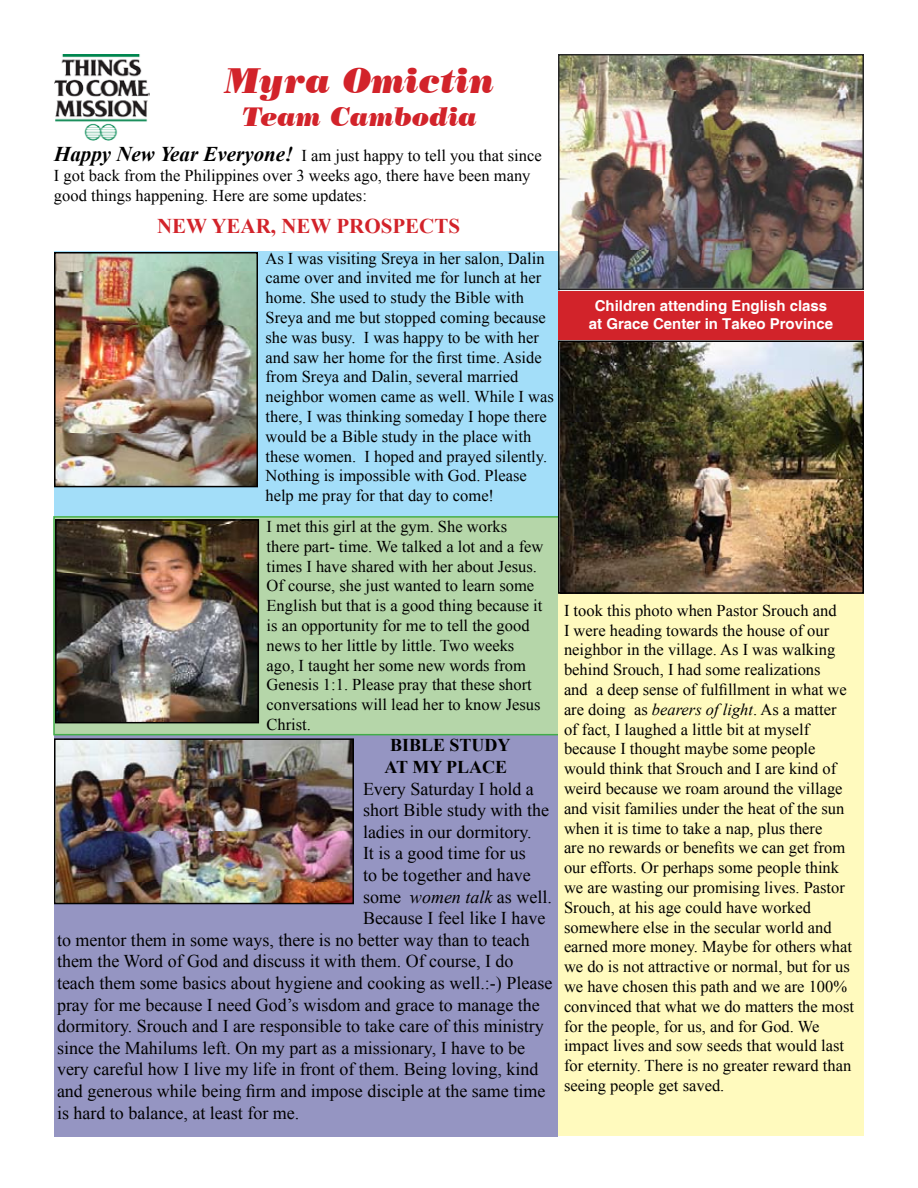
<style>
.page{position:relative;width:918px;height:1188px;background:#fff}
.page>*{position:absolute;margin:0;border:0;box-sizing:border-box;transform-origin:0 0}
.t1{font:italic 36px "Poster Bodoni BT";color:#d2232a}
.t2{font:italic 27px "Poster Bodoni BT";color:#d2232a}
.t3{font:700 21px "Times New Roman";color:#d2232a}
.t4{font:18px "Times New Roman";color:#000}
.t5{font:700 18px/21.6px "Times New Roman";color:#000;text-align:center}
.t6{font:16.5px/19.8px "Times New Roman";color:#000}
.t7{font:700 15px/18px "Helvetica";color:#fff;text-align:center}
.s1{font-weight:700;font-style:italic;font-size:21px}
.s2{font-style:italic}
</style>
<div class="page">
<div style="left:54px;top:736px;width:504px;height:401px;background:#9595c2"></div>
<div style="left:54px;top:251px;width:506px;height:265px;background:#a3def9"></div>
<div style="left:54px;top:517px;width:506px;height:218px;background:#b5d6a9"></div>
<div style="left:53px;top:516px;width:507px;height:219px;border:2px solid #41ad49"></div>
<div style="left:558px;top:341px;width:306px;height:795px;background:#fffabe"></div>
<img style="left:561px;top:57px;width:300px;height:230px">
<div style="left:558px;top:54px;width:306px;height:236px;border:2px solid #000"></div>
<img style="left:58px;top:522px;width:198px;height:198px">
<div style="left:55px;top:519px;width:204px;height:204px;border:2px solid #000"></div>
<img style="left:57px;top:255px;width:198px;height:229px">
<div style="left:54px;top:252px;width:204px;height:235px;border:2px solid #000"></div>
<img style="left:561px;top:343px;width:300px;height:248px">
<div style="left:558px;top:340px;width:306px;height:254px;border:2px solid #000"></div>
<img style="left:57px;top:741px;width:294px;height:160px">
<div style="left:54px;top:738px;width:300px;height:166px;border:2px solid #000"></div>
<img style="left:54px;top:54px;width:96px;height:86px">
<div style="left:558px;top:291px;width:306px;height:48px;background:#d2232a"></div>
<h1 class="t1" style="left:225px;top:59px;width:271px">Myra Omictin</h1>
<h2 class="t2" style="left:242px;top:100px;width:237px">Team Cambodia</h2>
<p class="t6" style="left:54px;top:145px;width:489px"><span class="s1">Happy New Year Everyone!</span> I am just happy to tell you that since<br>I got back from the Philippines over 3 weeks ago, there have been many good things happening. Here are some updates:</p>
<p class="t3" style="left:157px;top:212px;width:305px">NEW YEAR, NEW PROSPECTS</p>
<p class="t6" style="left:266px;top:248px;width:290px">As I was visiting Sreya in her salon, Dalin came over and invited me for lunch at her home. She used to study the Bible with Sreya and me but stopped coming because she was busy. I was happy to be with her and saw her home for the first time. Aside from Sreya and Dalin, several married neighbor women came as well. While I was there, I was thinking someday I hope there would be a Bible study in the place with these women. I hoped and prayed silently.<br>Nothing is impossible with God. Please help me pray for that day to come!</p>
<p class="t6" style="left:267px;top:516px;width:278px">I met this girl at the gym. She works there part- time. We talked a lot and a few times I have shared with her about Jesus.<br>Of course, she just wanted to learn some English but that is a good thing because it is an opportunity for me to tell the good news to her little by little. Two weeks ago, I taught her some new words from Genesis 1:1. Please pray that these short conversations will lead her to know Jesus Christ.</p>
<p class="t5" style="left:385px;top:734px;width:128px">BIBLE STUDY<br>AT MY PLACE</p>
<p class="t4" style="left:363px;top:776px;width:172px">Every Saturday I hold a</p>
<p class="t4" style="left:363px;top:798px;width:188px">short Bible study with the</p>
<p class="t4" style="left:363px;top:820px;width:170px">ladies in our dormitory.</p>
<p class="t4" style="left:363px;top:841px;width:164px">It is a good time for us</p>
<p class="t4" style="left:363px;top:863px;width:169px">to be together and have</p>
<p class="t4" style="left:363px;top:884px;width:190px">some <span class="s2">women talk</span> as well.</p>
<p class="t4" style="left:363px;top:906px;width:184px">Because I feel like I have</p>
<p class="t4" style="left:57px;top:928px;width:474px">to mentor them in some ways, there is no better way than to teach</p>
<p class="t4" style="left:57px;top:949px;width:458px">them the Word of God and discuss it with them. Of course, I do</p>
<p class="t4" style="left:57px;top:971px;width:497px">teach them some basics about hygiene and cooking as well.:-) Please</p>
<p class="t4" style="left:57px;top:992px;width:484px">pray for me because I need God’s wisdom and grace to manage the</p>
<p class="t4" style="left:57px;top:1014px;width:488px">dormitory. Srouch and I are responsible to take care of this ministry</p>
<p class="t4" style="left:57px;top:1036px;width:470px">since the Mahilums left. On my part as a missionary, I have to be</p>
<p class="t4" style="left:57px;top:1057px;width:483px">very careful how I live my life in front of them. Being loving, kind</p>
<p class="t4" style="left:57px;top:1079px;width:490px">and generous while being firm and impose disciple at the same time</p>
<p class="t4" style="left:57px;top:1100px;width:244px">is hard to balance, at least for me.</p>
<p class="t7" style="left:589px;top:298px;width:246px">Children attending English class at Grace Center in Takeo Province</p>
<p class="t6" style="left:564px;top:600px;width:292px">I took this photo when Pastor Srouch and<br>I were heading towards the house of our neighbor in the village. As I was walking behind Srouch, I had some realizations<br>and a deep sense of fulfillment in what we are doing as <span class="s2">bearers of light</span>. As a matter of fact, I laughed a little bit at myself because I thought maybe some people would think that Srouch and I are kind of weird because we roam around the village and visit families under the heat of the sun when it is time to take a nap, plus there<br>are no rewards or benefits we can get from our efforts. Or perhaps some people think we are wasting our promising lives. Pastor Srouch, at his age could have worked somewhere else in the secular world and earned more money. Maybe for others what we do is not attractive or normal, but for us we have chosen this path and we are 100% convinced that what we do matters the most for the people, for us, and for God. We impact lives and sow seeds that would last for eternity. There is no greater reward than seeing people get saved.</p>
</div>
